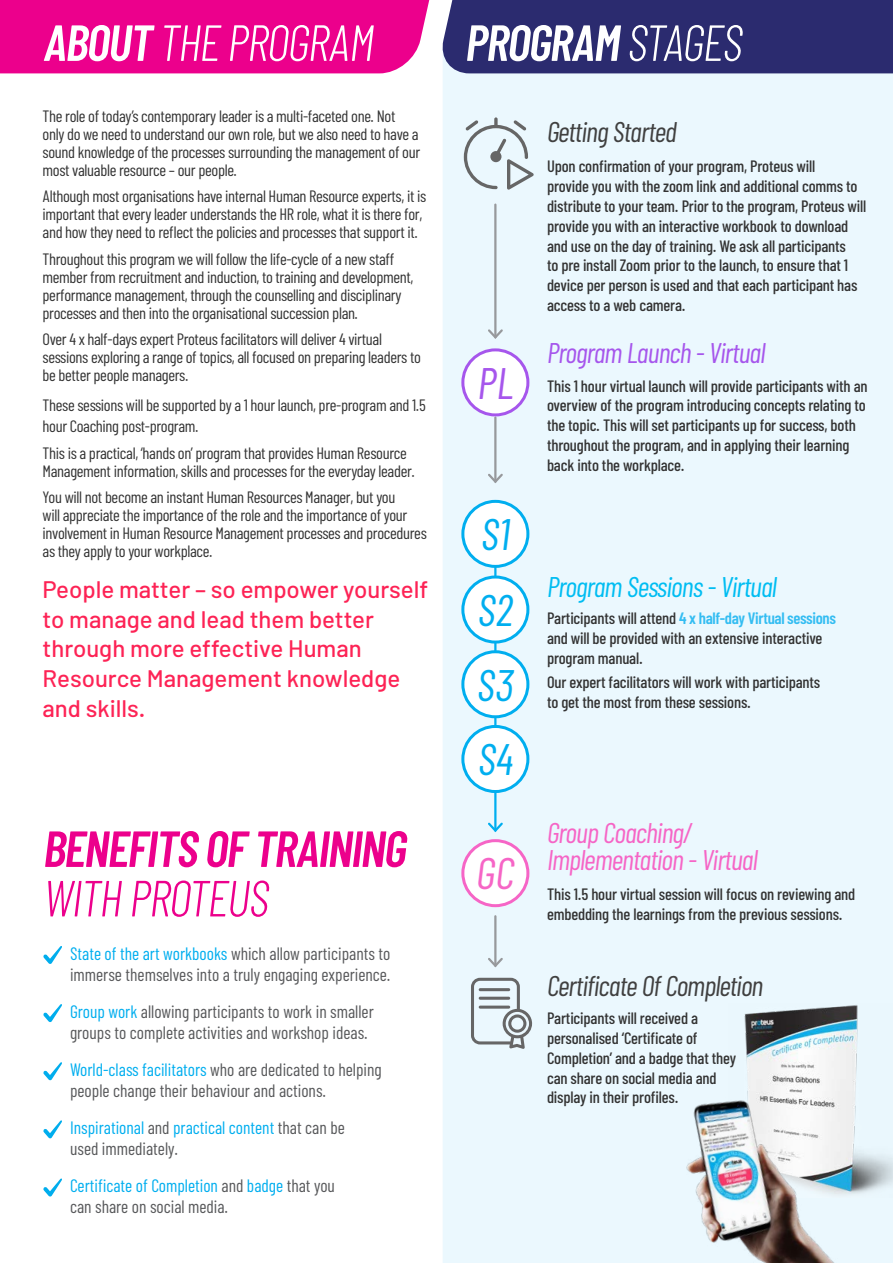
<style>
.page{position:relative;width:893px;height:1263px;background:#fff}
.page>*{position:absolute;margin:0;border:0;box-sizing:border-box;transform-origin:0 0}
.t1{font:italic 600 50.7px/49.5px "Barlow Condensed";letter-spacing:-.03em;color:#ec008c}
.t2{font:italic 300 50.7px "Barlow Condensed";letter-spacing:-.03em;color:#fff}
.t3{font:italic 600 50.7px "Barlow Condensed";letter-spacing:-.03em;color:#fff}
.t4{font:italic 44.25px "Barlow Condensed";color:#00aeef}
.t5{font:italic 44.25px "Barlow Condensed";color:#a656ec}
.t6{font:italic 44.25px "Barlow Condensed";color:#f665c6}
.times{font:italic 28.5px "Barlow Condensed";letter-spacing:-.03em;color:#404040}
.times-2{font:italic 28.5px "Barlow Condensed";letter-spacing:-.03em;color:#f665c6}
.times-3{font:italic 28.5px "Barlow Condensed";letter-spacing:-.03em;color:#00bdf2}
.times-4{font:italic 28.5px "Barlow Condensed";letter-spacing:-.03em;color:#a656ec}
.subheading{font:500 24px/29.5px "Barlow";color:#fd2355}
.t7{font:18px/21px "Barlow Condensed";color:#58595b}
.t8{font:18px/21px "Barlow Condensed";color:#00aeef}
.Body_text{font:16.5px/18px "Barlow Condensed";letter-spacing:-.02em;color:#333}
.Topics{font:500 16.5px/19.8px "Barlow Condensed";letter-spacing:-.01em;color:#333}
.s1{font-weight:600}
.s2{font-weight:300}
.s3{color:#00aeef}
.s4{color:#58595b}
.s5{font-weight:600;color:#34bdf2}
</style>
<div class="page">
<div style="left:443px;top:73px;width:450px;height:1190px;background:#ebf8fe"></div>
<svg style="left:43px;top:946px;width:19px;height:18px"></svg>
<svg style="left:43px;top:1004px;width:19px;height:18px"></svg>
<svg style="left:43px;top:1062px;width:19px;height:18px"></svg>
<svg style="left:43px;top:1120px;width:19px;height:18px"></svg>
<svg style="left:43px;top:1178px;width:19px;height:18px"></svg>
<svg style="left:0;top:0;width:893px;height:73px;background:#8c1e81"></svg>
<hr style="left:494px;top:508px;width:2px;height:322px;background:#00aeef">
<svg style="left:486px;top:820px;width:19px;height:14px"></svg>
<img style="left:728px;top:1003px;width:165px;height:195px">
<img style="left:669px;top:1087px;width:189px;height:176px">
<hr style="left:494px;top:205px;width:2px;height:132px;background:#97999c">
<svg style="left:486px;top:327px;width:19px;height:14px"></svg>
<hr style="left:494px;top:418px;width:2px;height:64px;background:#97999c">
<svg style="left:486px;top:472px;width:19px;height:13px"></svg>
<hr style="left:494px;top:916px;width:2px;height:50px;background:#97999c">
<svg style="left:486px;top:956px;width:19px;height:13px"></svg>
<div style="left:463px;top:350px;width:65px;height:65px;background:#fff;border-radius:50%"></div>
<div style="left:461px;top:348px;width:68px;height:68px;border:3px solid #a656ec;border-radius:50%"></div>
<div style="left:463px;top:501px;width:65px;height:65px;background:#fff;border-radius:50%"></div>
<div style="left:461px;top:500px;width:68px;height:68px;border:3px solid #00aeef;border-radius:50%"></div>
<div style="left:463px;top:577px;width:65px;height:65px;background:#fff;border-radius:50%"></div>
<div style="left:461px;top:575px;width:68px;height:68px;border:3px solid #00aeef;border-radius:50%"></div>
<div style="left:463px;top:652px;width:65px;height:65px;background:#fff;border-radius:50%"></div>
<div style="left:461px;top:650px;width:68px;height:68px;border:3px solid #00aeef;border-radius:50%"></div>
<div style="left:463px;top:726px;width:65px;height:65px;background:#fff;border-radius:50%"></div>
<div style="left:461px;top:725px;width:68px;height:68px;border:3px solid #00aeef;border-radius:50%"></div>
<div style="left:463px;top:841px;width:65px;height:65px;background:#fff;border-radius:50%"></div>
<div style="left:461px;top:839px;width:68px;height:68px;border:3px solid #f665c6;border-radius:50%"></div>
<svg style="left:464px;top:117px;width:70px;height:73px;background:#d0dadf"></svg>
<svg style="left:471px;top:978px;width:61px;height:71px;background:#c3ccd1"></svg>
<p class="t2" style="left:43px;top:11px;width:332px"><span class="s1">ABOUT</span> THE PROGRAM</p>
<p class="Body_text" style="left:43px;top:107px;width:379px">The role of today’s contemporary leader is a multi-faceted one. Not only do we need to understand our own role, but we also need to have a sound knowledge of the processes surrounding the management of our most valuable resource – our people.</p>
<p class="Body_text" style="left:43px;top:187px;width:385px">Although most organisations have internal Human Resource experts, it is important that every leader understands the HR role, what it is there for, and how they need to reflect the policies and processes that support it.</p>
<p class="Body_text" style="left:43px;top:250px;width:372px">Throughout this program we will follow the life-cycle of a new staff member from recruitment and induction, to training and development, performance management, through the counselling and disciplinary processes and then into the organisational succession plan.</p>
<p class="Body_text" style="left:43px;top:330px;width:380px">Over 4 x half-days expert Proteus facilitators will deliver 4 virtual sessions exploring a range of topics, all focused on preparing leaders to be better people managers.</p>
<p class="Body_text" style="left:43px;top:394px;width:385px;line-height:21px">These sessions will be supported by a 1 hour launch, pre-program and 1.5 hour Coaching post-program.</p>
<p class="Body_text" style="left:43px;top:443px;width:374px">This is a practical, ‘hands on’ program that provides Human Resource<br>Management information, skills and processes for the everyday leader.</p>
<p class="Body_text" style="left:43px;top:488px;width:386px">You will not become an instant Human Resources Manager, but you<br>will appreciate the importance of the role and the importance of your involvement in Human Resource Management processes and procedures as they apply to your workplace.</p>
<p class="subheading" style="left:43px;top:574px;width:387px">People matter – so empower yourself to manage and lead them better through more effective Human<br>Resource Management knowledge and skills.</p>
<p class="t1" style="left:43px;top:823px;width:365px">BENEFITS OF TRAINING<br><span class="s2">WITH PROTEUS</span></p>
<p class="t7" style="left:70px;top:942px;width:322px"><span class="s3">State of the art workbooks</span> which allow participants to immerse themselves into a truly engaging experience.</p>
<p class="t7" style="left:70px;top:1000px;width:305px"><span class="s3">Group work</span> allowing participants to work in smaller groups to complete activities and workshop ideas.</p>
<p class="t7" style="left:70px;top:1058px;width:313px"><span class="s3">World-class facilitators</span> who are dedicated to helping people change their behaviour and actions.</p>
<p class="t8" style="left:70px;top:1117px;width:276px">Inspirational <span class="s4">and</span> practical content <span class="s4">that can be used immediately.</span></p>
<p class="t7" style="left:70px;top:1175px;width:266px"><span class="s3">Certificate of Completion</span> and <span class="s3">badge</span> that you can share on social media.</p>
<p class="t3" style="left:465px;top:11px;width:279px">PROGRAM <span class="s2">STAGES</span></p>
<p class="times" style="left:547px;top:114px;width:131px">Getting Started</p>
<p class="t5" style="left:477px;top:355px;width:37px">PL</p>
<p class="t4" style="left:481px;top:507px;width:30px">S1</p>
<p class="t4" style="left:478px;top:582px;width:37px">S2</p>
<p class="t4" style="left:477px;top:657px;width:38px">S3</p>
<p class="t4" style="left:478px;top:732px;width:37px">S4</p>
<p class="t6" style="left:476px;top:846px;width:40px">GC</p>
<p class="Topics" style="left:547px;top:156px;width:321px">Upon confirmation of your program, Proteus will<br>provide you with the zoom link and additional comms to distribute to your team. Prior to the program, Proteus will provide you with an interactive workbook to download and use on the day of training. We ask all participants<br>to pre install Zoom prior to the launch, to ensure that 1 device per person is used and that each participant has access to a web camera.</p>
<p class="times-4" style="left:547px;top:335px;width:220px">Program Launch - Virtual</p>
<p class="Topics" style="left:547px;top:375px;width:322px">This 1 hour virtual launch will provide participants with an overview of the program introducing concepts relating to the topic. This will set participants up for success, both throughout the program, and in applying their learning back into the workplace.</p>
<p class="times-3" style="left:547px;top:569px;width:231px">Program Sessions - Virtual</p>
<p class="Topics" style="left:547px;top:608px;width:290px">Participants will attend <span class="s5">4 x half-day Virtual sessions </span>and will be provided with an extensive interactive program manual.</p>
<p class="Topics" style="left:547px;top:672px;width:275px">Our expert facilitators will work with participants to get the most from these sessions.</p>
<p class="times-2" style="left:547px;top:815px;width:146px">Group Coaching/</p>
<p class="times-2" style="left:547px;top:842px;width:212px">Implementation - Virtual</p>
<p class="Topics" style="left:547px;top:884px;width:310px">This 1.5 hour virtual session will focus on reviewing and embedding the learnings from the previous sessions.</p>
<p class="times" style="left:547px;top:968px;width:218px">Certificate Of Completion</p>
<p class="Topics" style="left:547px;top:1008px;width:191px">Participants will received a personalised ‘Certificate of<br>Completion’ and a badge that they can share on social media and display in their profiles.</p>
</div>
